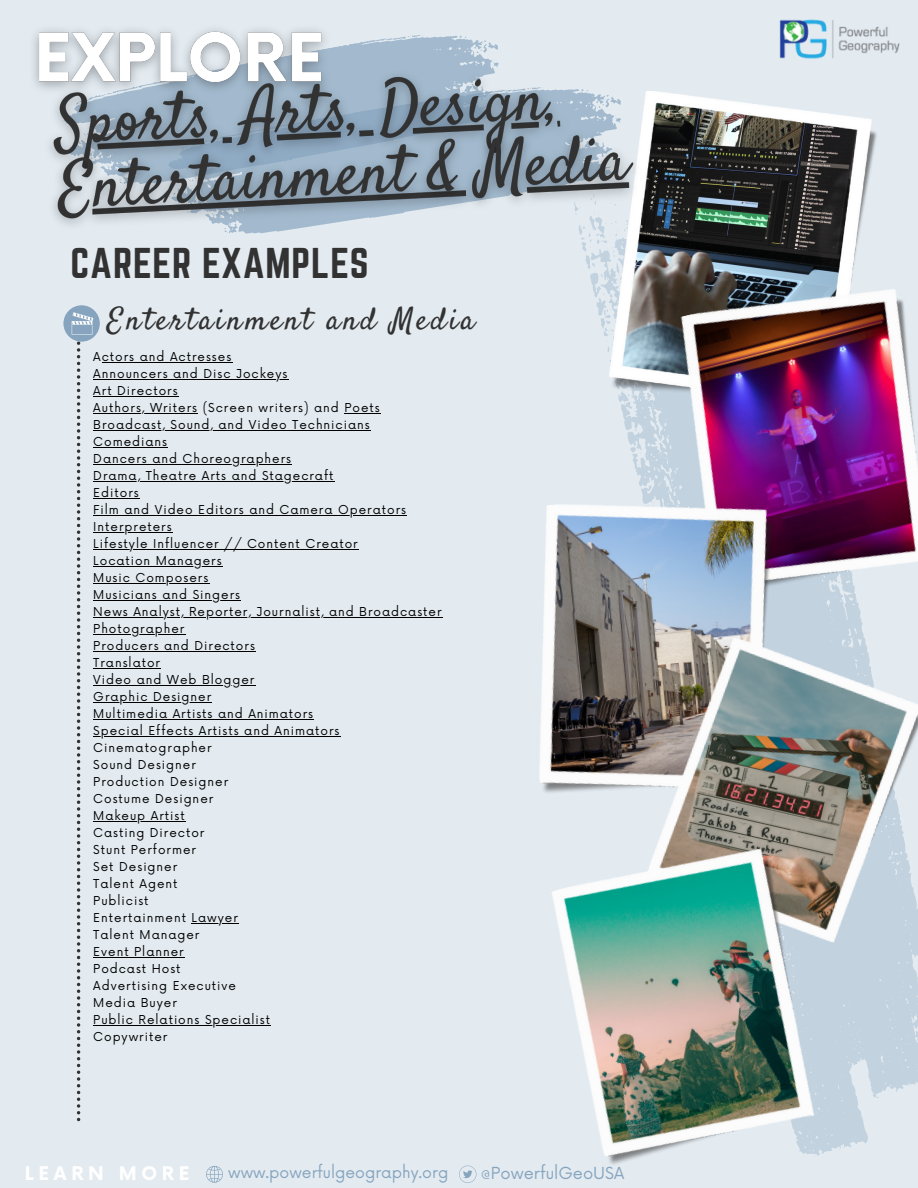
<style>
.page{position:relative;width:918px;height:1188px;background:#e3ebf1}
.page>*{position:absolute;margin:0;border:0;box-sizing:border-box;transform-origin:0 0}
.t1{font:37.65px "Norwester";letter-spacing:.02em;color:#323232}
.t2{font:31.05px "Satisfy";letter-spacing:.1em;color:#323232}
.t3{font:700 18.3px "Now";letter-spacing:.255em;color:#fff}
.t4{font:16.2px "Now";color:#86a4be}
.t5{font:15.6px "Now";color:#86a4be}
.t6{font:12px "Now";letter-spacing:.08em;color:#000}
</style>
<div class="page">
<svg style="left:582px;top:240px;width:336px;height:904px"></svg>
<img style="left:609px;top:92px;width:269px;height:313px">
<img style="left:648px;top:262px;width:270px;height:352px">
<svg style="left:337px;top:35px;width:137px;height:14px;fill:#a3bace"></svg>
<svg style="left:460px;top:36px;width:6px;height:2px"></svg>
<svg style="left:386px;top:35px;width:37px;height:6px"></svg>
<svg style="left:474px;top:40px;width:24px;height:9px"></svg>
<img style="left:539px;top:483px;width:263px;height:328px">
<img style="left:641px;top:631px;width:277px;height:320px">
<div style="left:63px;top:305px;width:37px;height:37px;background:#86a4be;border-radius:50%"></div>
<svg style="left:72px;top:312px;width:21px;height:809px"></svg>
<svg style="left:206px;top:1166px;width:17px;height:17px"></svg>
<svg style="left:459px;top:1166px;width:17px;height:17px"></svg>
<img style="left:779px;top:19px;width:121px;height:40px">
<hr style="left:102px;top:362px;width:130px;height:1px;background:#000">
<hr style="left:93px;top:379px;width:195px;height:1px;background:#000">
<hr style="left:93px;top:396px;width:86px;height:1px;background:#000">
<hr style="left:93px;top:413px;width:105px;height:1px;background:#000">
<hr style="left:345px;top:413px;width:36px;height:1px;background:#000">
<hr style="left:93px;top:430px;width:278px;height:1px;background:#000">
<hr style="left:93px;top:447px;width:75px;height:1px;background:#000">
<hr style="left:93px;top:464px;width:199px;height:1px;background:#000">
<hr style="left:93px;top:481px;width:241px;height:1px;background:#000">
<hr style="left:93px;top:498px;width:47px;height:1px;background:#000">
<hr style="left:93px;top:515px;width:314px;height:1px;background:#000">
<hr style="left:93px;top:532px;width:80px;height:1px;background:#000">
<hr style="left:93px;top:549px;width:266px;height:1px;background:#000">
<hr style="left:93px;top:566px;width:130px;height:1px;background:#000">
<hr style="left:93px;top:583px;width:116px;height:1px;background:#000">
<hr style="left:93px;top:600px;width:148px;height:1px;background:#000">
<hr style="left:93px;top:617px;width:350px;height:1px;background:#000">
<hr style="left:93px;top:634px;width:92px;height:1px;background:#000">
<hr style="left:93px;top:651px;width:163px;height:1px;background:#000">
<hr style="left:93px;top:668px;width:68px;height:1px;background:#000">
<hr style="left:93px;top:685px;width:162px;height:1px;background:#000">
<hr style="left:93px;top:702px;width:119px;height:1px;background:#000">
<hr style="left:93px;top:719px;width:221px;height:1px;background:#000">
<hr style="left:93px;top:736px;width:247px;height:1px;background:#000">
<hr style="left:93px;top:821px;width:93px;height:1px;background:#000">
<hr style="left:192px;top:923px;width:47px;height:1px;background:#000">
<hr style="left:93px;top:957px;width:92px;height:1px;background:#000">
<hr style="left:93px;top:1025px;width:178px;height:1px;background:#000">
<img style="left:34px;top:29px;width:303px;height:52px">
<img style="left:35px;top:49px;width:618px;height:191px">
<img style="left:552px;top:822px;width:302px;height:343px">
<p class="t1" style="left:71px;top:240px;width:300px">CAREER EXAMPLES</p>
<p class="t2" style="left:107px;top:300px;width:369px">Entertainment and Media</p>
<p class="t6" style="left:93px;top:350px;width:140px">Actors and Actresses</p>
<p class="t6" style="left:93px;top:367px;width:196px">Announcers and Disc Jockeys</p>
<p class="t6" style="left:93px;top:384px;width:86px">Art Directors</p>
<p class="t6" style="left:93px;top:401px;width:288px">Authors, Writers (Screen writers) and Poets</p>
<p class="t6" style="left:93px;top:418px;width:278px">Broadcast, Sound, and Video Technicians</p>
<p class="t6" style="left:93px;top:435px;width:75px">Comedians</p>
<p class="t6" style="left:93px;top:452px;width:199px">Dancers and Choreographers</p>
<p class="t6" style="left:93px;top:469px;width:242px">Drama, Theatre Arts and Stagecraft</p>
<p class="t6" style="left:93px;top:486px;width:47px">Editors</p>
<p class="t6" style="left:93px;top:503px;width:314px">Film and Video Editors and Camera Operators</p>
<p class="t6" style="left:93px;top:520px;width:80px">Interpreters</p>
<p class="t6" style="left:93px;top:537px;width:266px">Lifestyle Influencer // Content Creator</p>
<p class="t6" style="left:93px;top:554px;width:130px">Location Managers</p>
<p class="t6" style="left:93px;top:571px;width:117px">Music Composers</p>
<p class="t6" style="left:93px;top:588px;width:148px">Musicians and Singers</p>
<p class="t6" style="left:93px;top:605px;width:350px">News Analyst, Reporter, Journalist, and Broadcaster</p>
<p class="t6" style="left:93px;top:622px;width:93px">Photographer</p>
<p class="t6" style="left:93px;top:639px;width:163px">Producers and Directors</p>
<p class="t6" style="left:93px;top:656px;width:68px">Translator</p>
<p class="t6" style="left:93px;top:673px;width:163px">Video and Web Blogger</p>
<p class="t6" style="left:93px;top:690px;width:119px">Graphic Designer</p>
<p class="t6" style="left:93px;top:707px;width:221px">Multimedia Artists and Animators</p>
<p class="t6" style="left:93px;top:724px;width:248px">Special Effects Artists and Animators</p>
<p class="t6" style="left:93px;top:741px;width:120px">Cinematographer</p>
<p class="t6" style="left:93px;top:758px;width:104px">Sound Designer</p>
<p class="t6" style="left:93px;top:775px;width:136px">Production Designer</p>
<p class="t6" style="left:93px;top:792px;width:122px">Costume Designer</p>
<p class="t6" style="left:93px;top:809px;width:93px">Makeup Artist</p>
<p class="t6" style="left:93px;top:826px;width:113px">Casting Director</p>
<p class="t6" style="left:93px;top:843px;width:104px">Stunt Performer</p>
<p class="t6" style="left:93px;top:860px;width:86px">Set Designer</p>
<p class="t6" style="left:93px;top:877px;width:86px">Talent Agent</p>
<p class="t6" style="left:93px;top:894px;width:57px">Publicist</p>
<p class="t6" style="left:93px;top:911px;width:146px">Entertainment Lawyer</p>
<p class="t6" style="left:93px;top:928px;width:108px">Talent Manager</p>
<p class="t6" style="left:93px;top:945px;width:92px">Event Planner</p>
<p class="t6" style="left:93px;top:962px;width:89px">Podcast Host</p>
<p class="t6" style="left:93px;top:979px;width:144px">Advertising Executive</p>
<p class="t6" style="left:93px;top:996px;width:85px">Media Buyer</p>
<p class="t6" style="left:93px;top:1013px;width:178px">Public Relations Specialist</p>
<p class="t6" style="left:93px;top:1030px;width:76px">Copywriter</p>
<p class="t3" style="left:25px;top:1164px;width:166px">LEARN MORE</p>
<p class="t5" style="left:228px;top:1164px;width:222px">www.powerfulgeography.org</p>
<p class="t4" style="left:481px;top:1164px;width:145px">@PowerfulGeoUSA</p>
</div>
